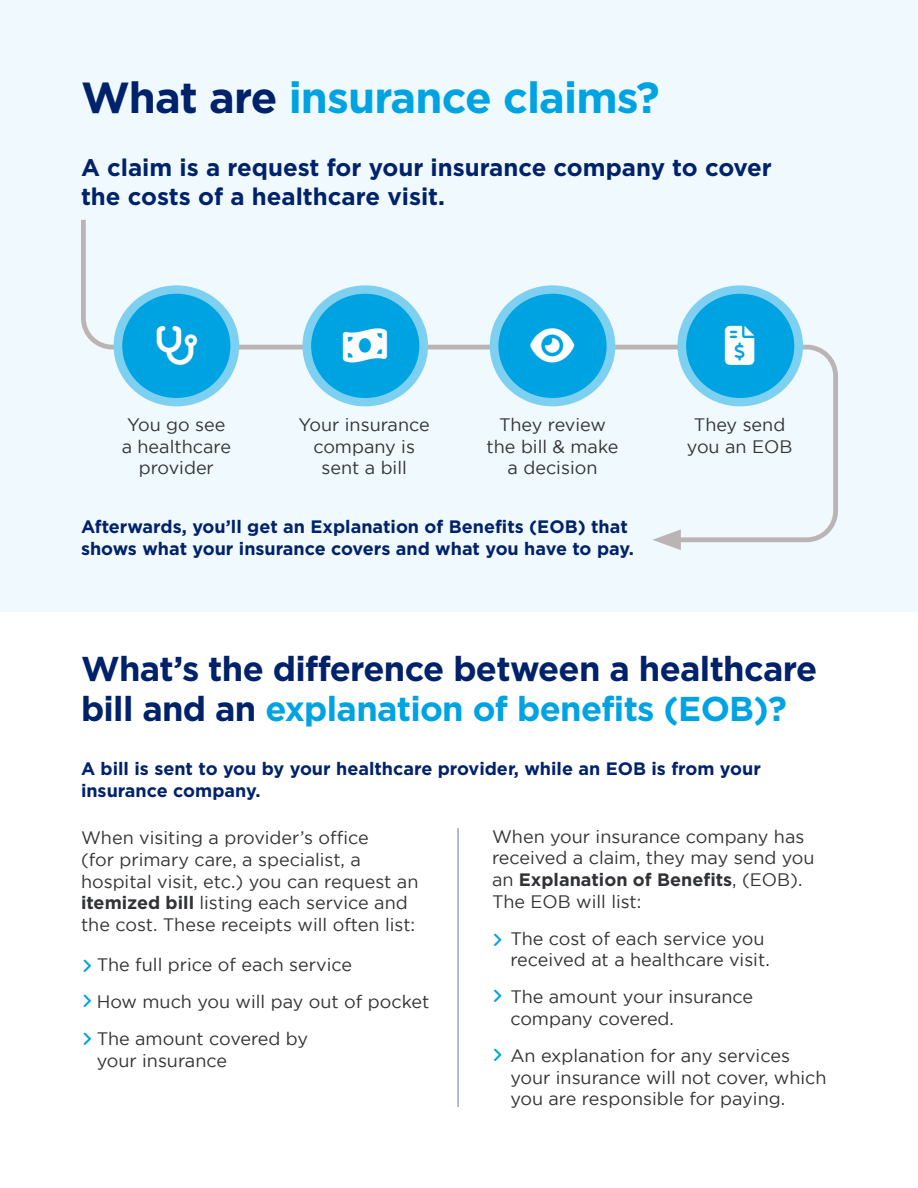
<style>
.page{position:relative;width:918px;height:1188px;background:#fff}
.page>*{position:absolute;margin:0;border:0;box-sizing:border-box;transform-origin:0 0}
.t1{font:700 43.5px "Gotham";letter-spacing:-.02em;color:#00a3e1}
.t2{font:39px "Font Awesome 6 Free Solid";color:#fff}
.t3{font:700 34.5px/40.5px "Gotham";letter-spacing:-.02em;color:#00226a}
.t4{font:700 24px/28.8px "Gotham";color:#00226a}
.t5{font:18px/21.6px "Gotham";color:#333436;text-align:center}
.t6{font:18px/21.6px "Gotham";color:#333336}
.t7{font:700 18px/21.6px "Gotham";color:#00226a}
.s1{color:#00226a}
.s2{color:#00a3e1}
.s3{font-weight:700;color:#313235}
</style>
<div class="page">
<div style="left:0;top:0;width:918px;height:611px;background:#f0f9fd"></div>
<svg style="left:81px;top:219px;width:757px;height:324px"></svg>
<svg style="left:652px;top:529px;width:29px;height:21px"></svg>
<div style="left:114px;top:285px;width:125px;height:121px;background:#7dd0f0;border-radius:50%"></div>
<div style="left:122px;top:294px;width:108px;height:104px;background:#00a3e1;border-radius:50%"></div>
<div style="left:302px;top:285px;width:126px;height:121px;background:#7dd0f0;border-radius:50%"></div>
<div style="left:311px;top:294px;width:108px;height:104px;background:#00a3e1;border-radius:50%"></div>
<div style="left:490px;top:285px;width:125px;height:121px;background:#7dd0f0;border-radius:50%"></div>
<div style="left:498px;top:294px;width:109px;height:104px;background:#00a3e1;border-radius:50%"></div>
<div style="left:677px;top:285px;width:126px;height:121px;background:#7dd0f0;border-radius:50%"></div>
<div style="left:686px;top:294px;width:108px;height:104px;background:#00a3e1;border-radius:50%"></div>
<hr style="left:458px;top:828px;width:1px;height:279px;background:#00226a">
<p class="t1" style="left:81px;top:72px;width:580px"><span class="s1">What are</span> insurance claims?</p>
<p class="t4" style="left:81px;top:153px;width:693px">A claim is a request for your insurance company to cover the costs of a healthcare visit.</p>
<p class="t5" style="left:122px;top:414px;width:111px">You go see a healthcare provider</p>
<p class="t5" style="left:299px;top:414px;width:133px">Your insurance company is sent a bill</p>
<p class="t2" style="left:531px;top:325px;width:45px">■</p>
<p class="t5" style="left:487px;top:414px;width:133px">They review the bill &amp; make a decision</p>
<p class="t5" style="left:687px;top:414px;width:107px">They send you an EOB</p>
<p class="t7" style="left:81px;top:516px;width:554px">Afterwards, you’ll get an Explanation of Benefits (EOB) that shows what your insurance covers and what you have to pay.</p>
<p class="t3" style="left:81px;top:647px;width:738px">What’s the difference between a healthcare bill and an <span class="s2">explanation of benefits (EOB)?</span></p>
<p class="t7" style="left:81px;top:758px;width:681px">A bill is sent to you by your healthcare provider, while an EOB is from your insurance company.</p>
<p class="t5" style="left:492px;top:825px;width:324px;text-align:left">When your insurance company has received a claim, they may send you an <span class="s3">Explanation of Benefits</span>, (EOB).<br>The EOB will list:</p>
<p class="t5" style="left:81px;top:827px;width:339px;text-align:left">When visiting a provider’s office<br>(for primary care, a specialist, a hospital visit, etc.) you can request an <span class="s3">itemized bill</span> listing each service and the cost. These receipts will often list:</p>
<p class="t6" style="left:510px;top:927px;width:261px">The cost of each service you received at a healthcare visit.</p>
<p class="t6" style="left:510px;top:986px;width:244px">The amount your insurance company covered.</p>
<p class="t6" style="left:510px;top:1045px;width:318px">An explanation for any services your insurance will not cover, which you are responsible for paying.</p>
<p class="t6" style="left:97px;top:953px;width:257px">The full price of each service</p>
<p class="t6" style="left:97px;top:990px;width:334px">How much you will pay out of pocket</p>
<p class="t6" style="left:97px;top:1028px;width:213px">The amount covered by your insurance</p>
</div>
